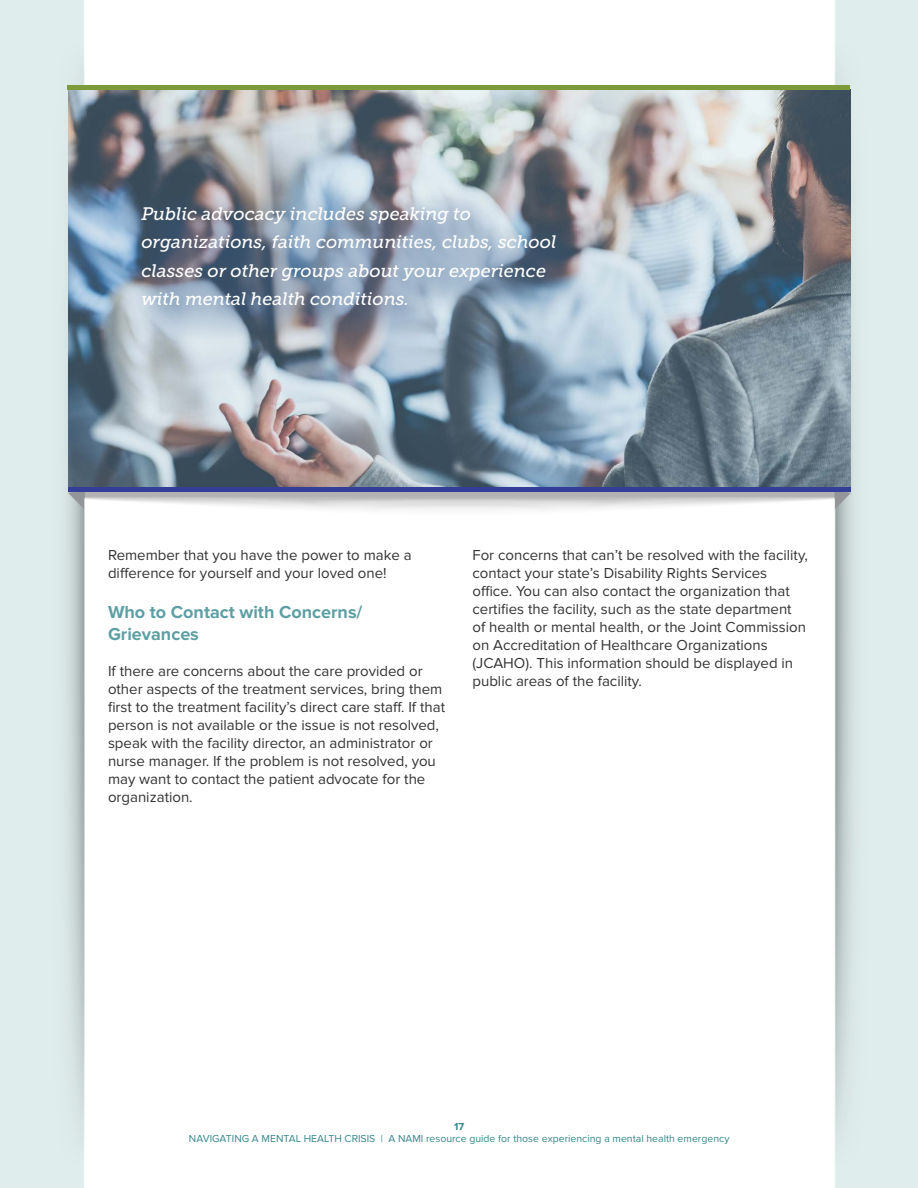
<style>
.page{position:relative;width:918px;height:1188px;background:#fff}
.page>*{position:absolute;margin:0;border:0;box-sizing:border-box;transform-origin:0 0}
.t1{font:italic 18px/28.5px "Museo Slab 500";color:#fff}
.t2{font:700 18px/21.6px "Proxima Nova";color:#5e9fa3}
.t3{font:15px/18px "Proxima Nova";color:#333}
.t4{font:10.5px "Proxima Nova";color:#36878c}
.t5{font:700 10.5px "Proxima Nova";color:#36878c}
</style>
<div class="page">
<img style="left:0;top:0;width:918px;height:1188px">
<img style="left:0;top:452px;width:918px;height:65px">
<img style="left:68px;top:90px;width:782px;height:397px">
<div style="left:68px;top:487px;width:782px;height:5px;background:#333e99"></div>
<div style="left:68px;top:85px;width:782px;height:5px;background:#7d9b3a"></div>
<svg style="left:125px;top:189px;width:469px;height:156px;background:#8998a9"></svg>
<p class="t1" style="left:141px;top:199px;width:416px">Public advocacy includes speaking to organizations, faith communities, clubs, school classes or other groups about your experience with mental health conditions.</p>
<p class="t3" style="left:108px;top:547px;width:305px">Remember that you have the power to make a difference for yourself and your loved one!</p>
<p class="t2" style="left:108px;top:602px;width:256px">Who to Contact with Concerns/<br>Grievances</p>
<p class="t3" style="left:108px;top:662px;width:339px">If there are concerns about the care provided or other aspects of the treatment services, bring them first to the treatment facility’s direct care staff. If that person is not available or the issue is not resolved, speak with the facility director, an administrator or nurse manager. If the problem is not resolved, you may want to contact the patient advocate for the organization.</p>
<p class="t3" style="left:472px;top:547px;width:337px">For concerns that can’t be resolved with the facility, contact your state’s Disability Rights Services office. You can also contact the organization that certifies the facility, such as the state department of health or mental health, or the Joint Commission on Accreditation of Healthcare Organizations (JCAHO). This information should be displayed in public areas of the facility.</p>
<p class="t5" style="left:454px;top:1120px;width:12px">17</p>
<p class="t4" style="left:189px;top:1133px;width:542px">NAVIGATING A MENTAL HEALTH CRISIS | A NAMI resource guide for those experiencing a mental health emergency</p>
</div>
